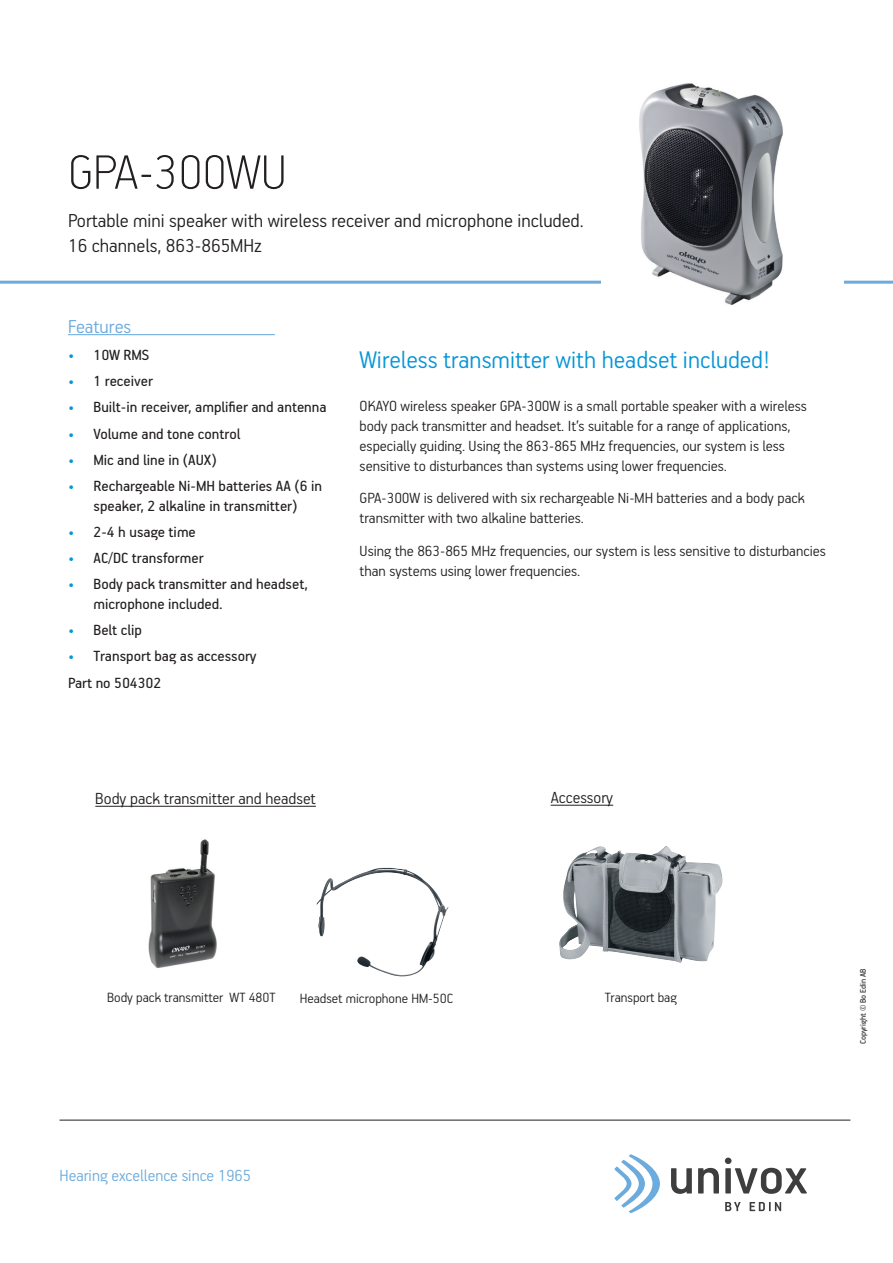
<style>
.page{position:relative;width:893px;height:1263px;background:#fff}
.page>*{position:absolute;margin:0;border:0;box-sizing:border-box;transform-origin:0 0}
.t1{font:100 54px "PF Handbook Pro";color:#231f20}
.t2{font:300 27px "PF Handbook Pro";color:#0696d7}
.t3{font:300 21px/25.2px "PF Handbook Pro";color:#231f20}
.t4{font:300 21px "PF Handbook Pro";color:#6babdd}
.t5{font:300 18px "PF Handbook Pro";color:#231f20}
.t6{font:300 18px "PF Handbook Pro";color:#6babdd}
.t7{font:300 16.5px/19.8px "PF Handbook Pro";color:#231f20}
.t8{font:16.5px/19.8px "PF Handbook Pro";color:#231f20}
.t9{font:300 15px "PF Handbook Pro";color:#231f20}
.t10{font:9px "PF Handbook Pro";color:#231f20}
.s1{color:#0696d7}
</style>
<div class="page">
<hr style="left:0;top:281px;width:893px;height:3px;background:#6babdd">
<hr style="left:60px;top:1120px;width:790px;height:1px;background:#231f20">
<svg style="left:671px;top:1168px;width:21px;height:26px"></svg>
<svg style="left:698px;top:1168px;width:21px;height:25px"></svg>
<svg style="left:725px;top:1157px;width:82px;height:37px"></svg>
<svg style="left:614px;top:1154px;width:46px;height:59px"></svg>
<svg style="left:725px;top:1202px;width:16px;height:9px"></svg>
<svg style="left:750px;top:1202px;width:31px;height:9px"></svg>
<div style="left:601px;top:270px;width:242px;height:27px;background:#fff"></div>
<img style="left:639px;top:83px;width:144px;height:222px">
<hr style="left:68px;top:334px;width:207px;height:1px;background:#6babdd">
<img style="left:148px;top:839px;width:69px;height:129px">
<img style="left:317px;top:868px;width:132px;height:108px">
<hr style="left:95px;top:806px;width:221px;height:1px;background:#231f20">
<img style="left:559px;top:846px;width:163px;height:117px">
<hr style="left:551px;top:805px;width:62px;height:1px;background:#231f20">
<h1 class="t1" style="left:68px;top:139px;width:220px">GPA-300WU</h1>
<p class="t3" style="left:68px;top:207px;width:517px">Portable mini speaker with wireless receiver and microphone included.<br>16 channels, 863-865MHz</p>
<p class="t4" style="left:68px;top:313px;width:65px">Features</p>
<p class="t8" style="left:68px;top:344px;width:83px"><span class="s1">•</span> 10W RMS</p>
<p class="t8" style="left:68px;top:371px;width:86px"><span class="s1">•</span> 1 receiver</p>
<p class="t8" style="left:68px;top:397px;width:260px"><span class="s1">•</span> Built-in receiver, amplifier and antenna</p>
<p class="t8" style="left:68px;top:423px;width:174px"><span class="s1">•</span> Volume and tone control</p>
<p class="t8" style="left:68px;top:449px;width:150px"><span class="s1">•</span> Mic and line in (AUX)</p>
<p class="t8" style="left:68px;top:475px;width:256px;text-align:center"><span class="s1">•</span> Rechargeable Ni-MH batteries AA (6 in speaker, 2 alkaline in transmitter)</p>
<p class="t8" style="left:68px;top:521px;width:129px"><span class="s1">•</span> 2-4 h usage time</p>
<p class="t8" style="left:68px;top:547px;width:137px"><span class="s1">•</span> AC/DC transformer</p>
<p class="t8" style="left:94px;top:574px;width:216px;text-indent:-25px"><span class="s1">•</span> Body pack transmitter and headset, microphone included.</p>
<p class="t8" style="left:68px;top:620px;width:75px"><span class="s1">•</span> Belt clip</p>
<p class="t8" style="left:68px;top:643px;width:190px;line-height:26.2px"><span class="s1">•</span> Transport bag as accessory<br>Part no 504302</p>
<h2 class="t2" style="left:360px;top:344px;width:412px">Wireless transmitter with headset included!</h2>
<p class="t7" style="left:360px;top:396px;width:449px">OKAYO wireless speaker GPA-300W is a small portable speaker with a wireless body pack transmitter and headset. It’s suitable for a range of applications, especially guiding. Using the 863-865 MHz frequencies, our system is less sensitive to disturbances than systems using lower frequencies.</p>
<p class="t7" style="left:360px;top:488px;width:447px">GPA-300W is delivered with six rechargeable Ni-MH batteries and a body pack transmitter with two alkaline batteries.</p>
<p class="t7" style="left:360px;top:540px;width:468px">Using the 863-865 MHz frequencies, our system is less sensitive to disturbancies than systems using lower frequencies.</p>
<p class="t5" style="left:95px;top:788px;width:222px">Body pack transmitter and headset</p>
<p class="t5" style="left:551px;top:787px;width:64px">Accessory</p>
<p class="t9" style="left:107px;top:988px;width:170px">Body pack transmitter WT 480T</p>
<p class="t9" style="left:300px;top:989px;width:155px">Headset microphone HM-50C</p>
<p class="t9" style="left:605px;top:988px;width:74px">Transport bag</p>
<p class="t6" style="left:60px;top:1165px;width:193px">Hearing excellence since 1965</p>
<p class="t10" style="left:857px;top:1044px;width:77px;rotate:-90deg">Copyright © Bo Edin AB</p>
</div>
